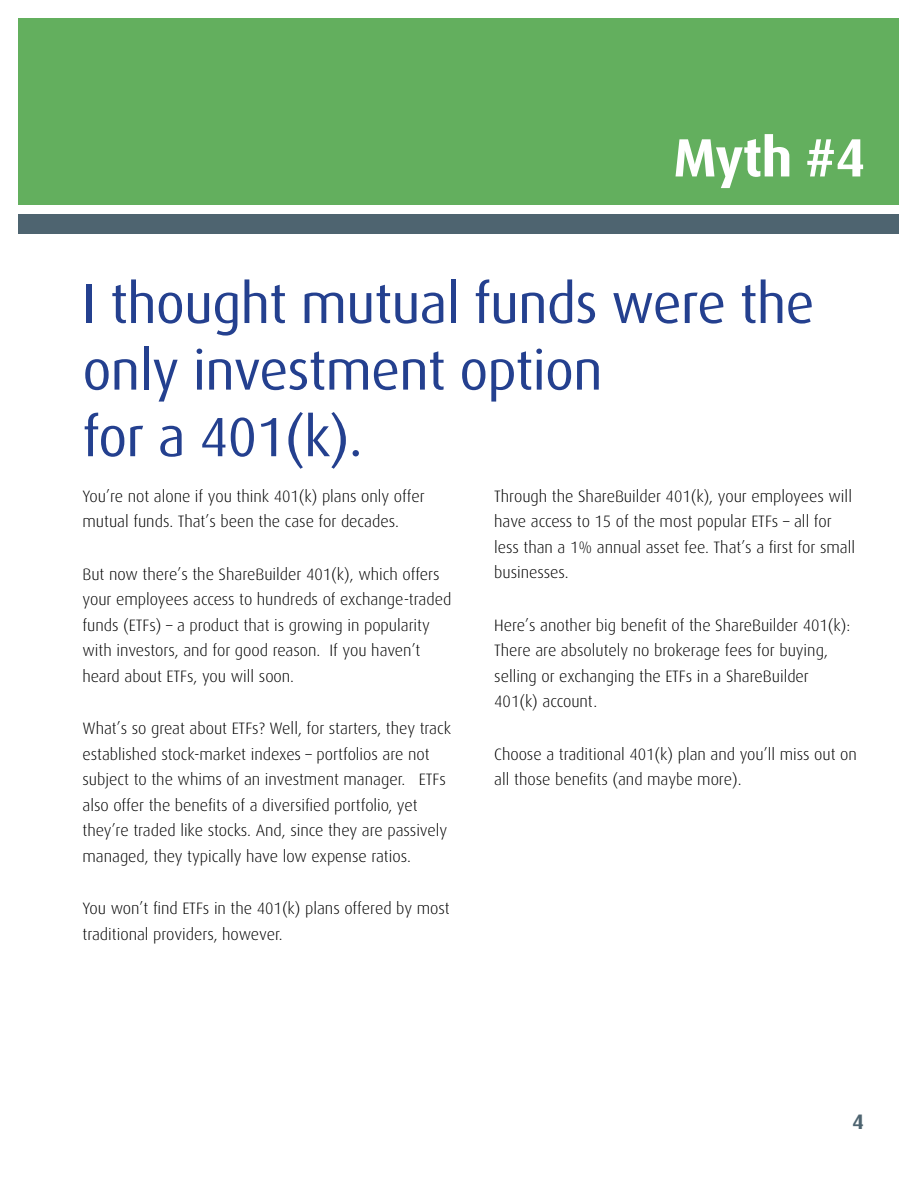
<style>
.page{position:relative;width:918px;height:1188px;background:#fff}
.page>*{position:absolute;margin:0;border:0;box-sizing:border-box;transform-origin:0 0}
.t1{font:55.5px/66.6px "Dax";letter-spacing:-.015em;color:#24408f}
.t2{font:700 54px "Dax";color:#fff}
.t3{font:300 16.5px/25.5px "Dax";color:#000}
</style>
<div class="page">
<div style="left:19px;top:18px;width:880px;height:187px;background:#63af5e"></div>
<div style="left:19px;top:214px;width:880px;height:20px;background:#4e6470"></div>
<h2 class="t2" style="left:673px;top:127px;width:194px">Myth #4</h2>
<h1 class="t1" style="left:82px;top:271px;width:733px">I thought mutual funds were the only investment option<br>for a 401(k).</h1>
<p class="t3" style="left:82px;top:484px;width:344px">You’re not alone if you think 401(k) plans only offer mutual funds. That’s been the case for decades.</p>
<p class="t3" style="left:82px;top:562px;width:370px">But now there’s the ShareBuilder 401(k), which offers your employees access to hundreds of exchange-traded funds (ETFs) – a product that is growing in popularity with investors, and for good reason. If you haven’t heard about ETFs, you will soon.</p>
<p class="t3" style="left:82px;top:716px;width:370px">What’s so great about ETFs? Well, for starters, they track established stock-market indexes – portfolios are not subject to the whims of an investment manager. ETFs also offer the benefits of a diversified portfolio, yet they’re traded like stocks. And, since they are passively managed, they typically have low expense ratios.</p>
<p class="t3" style="left:82px;top:896px;width:369px">You won’t find ETFs in the 401(k) plans offered by most traditional providers, however.</p>
<p class="t3" style="left:494px;top:484px;width:363px">Through the ShareBuilder 401(k), your employees will have access to 15 of the most popular ETFs – all for less than a 1% annual asset fee. That’s a first for small businesses.</p>
<p class="t3" style="left:494px;top:613px;width:358px">Here’s another big benefit of the ShareBuilder 401(k):<br>There are absolutely no brokerage fees for buying, selling or exchanging the ETFs in a ShareBuilder 401(k) account.</p>
<p class="t3" style="left:494px;top:742px;width:364px">Choose a traditional 401(k) plan and you’ll miss out on all those benefits (and maybe more).</p>
</div>
